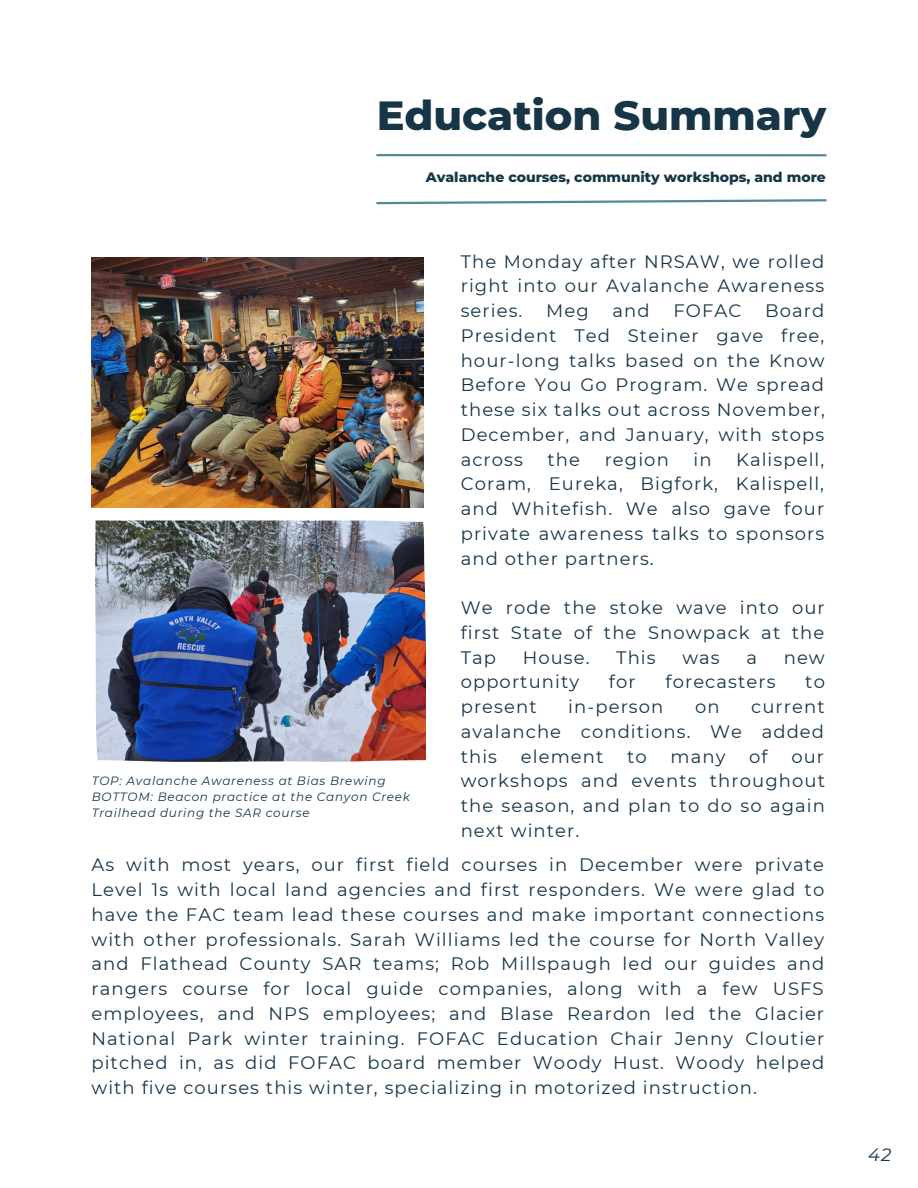
<style>
.page{position:relative;width:918px;height:1188px;background:#fff}
.page>*{position:absolute;margin:0;border:0;box-sizing:border-box;transform-origin:0 0}
.t1{font:800 41.55px "Montserrat";color:#163647}
.t2{font:18px/24.8px "Montserrat";letter-spacing:.06em;color:#163647;text-align:justify}
.t3{font:italic 18px "Montserrat";color:#163647}
.t4{font:800 13.95px "Montserrat";color:#163647}
.t5{font:italic 12px/16px "Montserrat";letter-spacing:.06em;color:#163647}
</style>
<div class="page">
<hr style="left:376px;top:154px;width:450px;height:2px;background:#548798">
<svg style="left:376px;top:199px;width:451px;height:6px"></svg>
<img style="left:95px;top:520px;width:330px;height:242px">
<img style="left:92px;top:258px;width:332px;height:249px">
<p class="t1" style="left:377px;top:90px;width:451px">Education Summary</p>
<p class="t4" style="left:426px;top:169px;width:401px">Avalanche courses, community workshops, and more</p>
<p class="t2" style="left:461px;top:249px;width:365px">The Monday after NRSAW, we rolled right into our Avalanche Awareness series.</p>
<p class="t2" style="left:461px;top:298px;width:366px;text-indent:305px">Board President Ted Steiner gave free, hour-long talks based on the Know Before You Go Program. We spread these six talks out across November, December, and January, with stops across</p>
<p class="t2" style="left:546px;top:298px;width:44px">Meg</p>
<p class="t2" style="left:613px;top:298px;width:39px">and</p>
<p class="t2" style="left:673px;top:298px;width:70px">FOFAC</p>
<p class="t2" style="left:461px;top:447px;width:365px;text-indent:275px">Kalispell, Coram, Eureka, Bigfork, Kalispell, and Whitefish. We also gave four private awareness talks to sponsors and other partners.</p>
<p class="t2" style="left:461px;top:595px;width:366px">We rode the stoke wave into our first State of the Snowpack at the Tap</p>
<p class="t2" style="left:548px;top:447px;width:34px">the</p>
<p class="t2" style="left:605px;top:447px;width:66px">region</p>
<p class="t2" style="left:693px;top:447px;width:20px">in</p>
<p class="t2" style="left:523px;top:645px;width:68px">House.</p>
<p class="t2" style="left:616px;top:645px;width:41px">This</p>
<p class="t2" style="left:682px;top:645px;width:39px">was</p>
<p class="t2" style="left:746px;top:645px;width:12px">a</p>
<p class="t2" style="left:784px;top:645px;width:43px">new</p>
<p class="t2" style="left:461px;top:670px;width:120px">opportunity</p>
<p class="t2" style="left:609px;top:670px;width:28px">for</p>
<p class="t2" style="left:666px;top:670px;width:112px">forecasters</p>
<p class="t2" style="left:805px;top:670px;width:21px">to</p>
<p class="t2" style="left:461px;top:694px;width:77px">present</p>
<p class="t2" style="left:568px;top:694px;width:97px">in-person</p>
<p class="t2" style="left:695px;top:694px;width:26px">on</p>
<p class="t2" style="left:461px;top:694px;width:366px;text-indent:290px">current avalanche conditions. We added this</p>
<p class="t2" style="left:521px;top:744px;width:84px">element</p>
<p class="t2" style="left:627px;top:744px;width:21px">to</p>
<p class="t2" style="left:671px;top:744px;width:56px">many</p>
<p class="t2" style="left:749px;top:744px;width:20px">of</p>
<p class="t2" style="left:461px;top:744px;width:366px;text-indent:331px">our workshops and events throughout the season, and plan to do so again next winter.</p>
<p class="t5" style="left:92px;top:773px;width:295px">TOP: Avalanche Awareness at Bias Brewing</p>
<p class="t5" style="left:92px;top:789px;width:320px">BOTTOM: Beacon practice at the Canyon Creek<br>Trailhead during the SAR course</p>
<p class="t2" style="left:91px;top:852px;width:735px">As with most years, our first field courses in December were private Level 1s with local land agencies and first responders. We were glad to have the FAC team lead these courses and make important connections with other professionals. Sarah Williams led the course for North Valley and Flathead County SAR teams; Rob Millspaugh led our guides and rangers course for local guide companies, along with a few USFS employees, and NPS employees; and Blase Reardon led the Glacier National Park winter training. FOFAC Education Chair Jenny Cloutier pitched in, as did FOFAC board member Woody Hust. Woody helped with five courses this winter, specializing in motorized instruction.</p>
<p class="t3" style="left:868px;top:1144px;width:25px">42</p>
</div>
